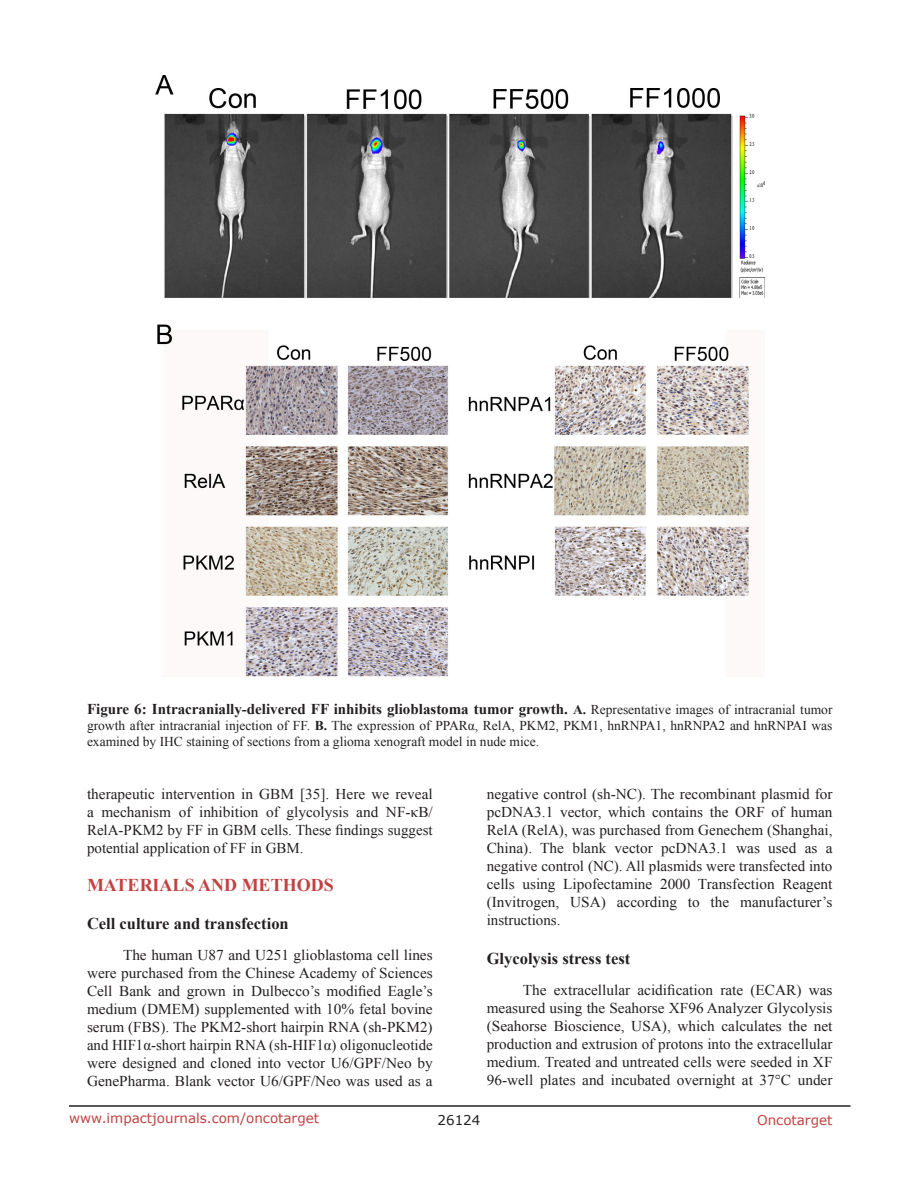
<style>
.page{position:relative;width:918px;height:1188px;background:#fff}
.page>*{position:absolute;margin:0;border:0;box-sizing:border-box;transform-origin:0 0}
.Heading{font:700 18px "Times New Roman";color:#c24141}
.SubHeading_no{font:700 16.5px "Times New Roman";color:#231f20}
.SubHeading{font:700 16.5px "Times New Roman";color:#231f20}
.BodyText{font:15px/18px "Times New Roman";color:#231f20;text-align:justify}
.FigureText{font:700 15px "Times New Roman";color:#231f20}
.FigureText-2{font:13.5px/16.2px "Times New Roman";color:#231f20}
.t1{font:13.5px "Verdana";color:#c24141}
.t2{font:13.5px "Verdana";color:#231f20}
.s1{font-size:13.5px}
.s2{font-weight:400;font-size:13.5px}
.s3{font-weight:700}
</style>
<div class="page">
<hr style="left:69px;top:1105px;width:781px;height:2px;background:#231f20">
<img style="left:155px;top:76px;width:609px;height:600px">
<p class="FigureText" style="left:87px;top:699px;width:747px">Figure 6: Intracranially-delivered FF inhibits glioblastoma tumor growth. <span class="s1">A.</span> <span class="s2">Representative images of intracranial tumor</span></p>
<p class="FigureText-2" style="left:87px;top:717px;width:747px">growth after intracranial injection of FF. <span class="s3">B.</span> The expression of PPARα, RelA, PKM2, PKM1, hnRNPA1, hnRNPA2 and hnRNPAΙ was examined by IHC staining of sections from a glioma xenograft model in nude mice.</p>
<p class="BodyText" style="left:87px;top:784px;width:347px">therapeutic intervention in GBM [35]. Here we reveal a mechanism of inhibition of glycolysis and NF-κB/ RelA-PKM2 by FF in GBM cells. These findings suggest potential application of FF in GBM.</p>
<p class="Heading" style="left:87px;top:872px;width:248px">MATERIALS AND METHODS</p>
<p class="SubHeading_no" style="left:87px;top:912px;width:203px">Cell culture and transfection</p>
<p class="BodyText" style="left:87px;top:946px;width:347px;text-indent:36px">The human U87 and U251 glioblastoma cell lines were purchased from the Chinese Academy of Sciences Cell Bank and grown in Dulbecco’s modified Eagle’s medium (DMEM) supplemented with 10% fetal bovine serum (FBS). The PKM2-short hairpin RNA (sh-PKM2) and HIF1α-short hairpin RNA (sh-HIF1α) oligonucleotide were designed and cloned into vector U6/GPF/Neo by GenePharma. Blank vector U6/GPF/Neo was used as a</p>
<p class="BodyText" style="left:487px;top:784px;width:347px">negative control (sh-NC). The recombinant plasmid for pcDNA3.1 vector, which contains the ORF of human RelA (RelA), was purchased from Genechem (Shanghai, China). The blank vector pcDNA3.1 was used as a negative control (NC). All plasmids were transfected into cells using Lipofectamine 2000 Transfection Reagent (Invitrogen, USA) according to the manufacturer’s instructions.</p>
<p class="SubHeading" style="left:487px;top:947px;width:145px">Glycolysis stress test</p>
<p class="BodyText" style="left:487px;top:981px;width:347px;text-indent:36px">The extracellular acidification rate (ECAR) was measured using the Seahorse XF96 Analyzer Glycolysis (Seahorse Bioscience, USA), which calculates the net production and extrusion of protons into the extracellular medium. Treated and untreated cells were seeded in XF 96-well plates and incubated overnight at 37°C under</p>
<p class="t1" style="left:69px;top:1109px;width:252px">www.impactjournals.com/oncotarget</p>
<p class="t2" style="left:438px;top:1111px;width:44px">26124</p>
<p class="t1" style="left:757px;top:1111px;width:77px">Oncotarget</p>
</div>
